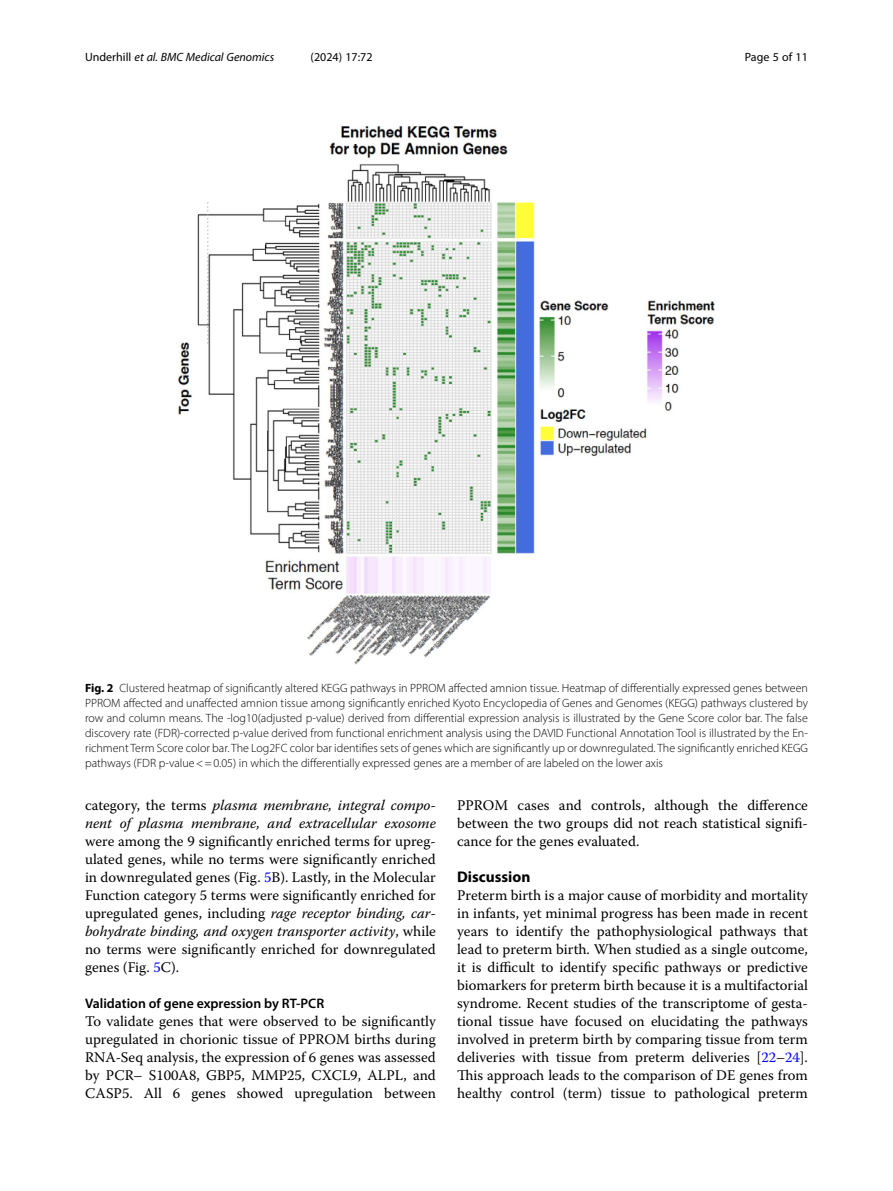
<style>
.page{position:relative;width:893px;height:1191px;background:#fff}
.page>*{position:absolute;margin:0;border:0;box-sizing:border-box;transform-origin:0 0}
.Head_1{font:700 15.45px "Myriad Pro";color:#000}
.Body_Text{font:14.7px/18px "Warnock Pro";color:#000;text-align:justify}
.Body_Text_Indent{font:14.7px/18px "Warnock Pro";color:#000;text-align:justify}
.Head_2{font:600 13.8px "Myriad Pro";color:#000}
.Figure_Caption{font:300 12px/15px "Myriad Pro";color:#000;text-align:justify}
.t1{font:italic 12px "Myriad Pro";color:#000}
.t2{font:12px "Myriad Pro";color:#000}
.s1{font-style:normal}
.s2{font-weight:700}
.s3{font-style:italic}
.s4{color:#00f}
</style>
<div class="page">
<img style="left:179px;top:126px;width:535px;height:539px">
<p class="t1" style="left:85px;top:50px;width:191px"><span class="s1">Underhill</span> et al. BMC Medical Genomics</p>
<p class="t2" style="left:311px;top:50px;width:63px">(2024) 17:72</p>
<p class="t2" style="left:745px;top:50px;width:65px">Page 5 of 11</p>
<p class="Figure_Caption" style="left:85px;top:680px;width:724px"><span class="s2">Fig. 2</span> Clustered heatmap of significantly altered KEGG pathways in PPROM affected amnion tissue. Heatmap of differentially expressed genes between PPROM affected and unaffected amnion tissue among significantly enriched Kyoto Encyclopedia of Genes and Genomes (KEGG) pathways clustered by row and column means. The -log10(adjusted p-value) derived from differential expression analysis is illustrated by the Gene Score color bar. The false discovery rate (FDR)-corrected p-value derived from functional enrichment analysis using the DAVID Functional Annotation Tool is illustrated by the En&shy;richment Term Score color bar. The Log2FC color bar identifies sets of genes which are significantly up or downregulated. The significantly enriched KEGG pathways (FDR p-value&lt;=0.05) in which the differentially expressed genes are a member of are labeled on the lower axis</p>
<p class="Body_Text_Indent" style="left:85px;top:796px;width:352px">category, the terms <span class="s3">plasma membrane, integral compo&shy;nent of plasma membrane, and extracellular exosome </span>were among the 9 significantly enriched terms for upreg&shy;ulated genes, while no terms were significantly enriched in downregulated genes (Fig. <span class="s4">5</span>B). Lastly, in the Molecular Function category 5 terms were significantly enriched for upregulated genes, including <span class="s3">rage receptor binding, car&shy;bohydrate binding, and oxygen transporter activity</span>, while no terms were significantly enriched for downregulated genes (Fig. <span class="s4">5</span>C).</p>
<p class="Head_2" style="left:85px;top:995px;width:241px">Validation of gene expression by RT-PCR</p>
<p class="Body_Text" style="left:85px;top:1012px;width:352px">To validate genes that were observed to be significantly upregulated in chorionic tissue of PPROM births during RNA-Seq analysis, the expression of 6 genes was assessed by PCR– S100A8, GBP5, MMP25, CXCL9, ALPL, and CASP5. All 6 genes showed upregulation between</p>
<p class="Body_Text" style="left:457px;top:796px;width:352px">PPROM cases and controls, although the difference between the two groups did not reach statistical signifi&shy;cance for the genes evaluated.</p>
<p class="Head_1" style="left:457px;top:867px;width:75px">Discussion</p>
<p class="Body_Text" style="left:457px;top:886px;width:352px">Preterm birth is a major cause of morbidity and mortality in infants, yet minimal progress has been made in recent years to identify the pathophysiological pathways that lead to preterm birth. When studied as a single outcome, it is difficult to identify specific pathways or predictive biomarkers for preterm birth because it is a multifactorial syndrome. Recent studies of the transcriptome of gesta&shy;tional tissue have focused on elucidating the pathways involved in preterm birth by comparing tissue from term deliveries with tissue from preterm deliveries [<span class="s4">22</span>–<span class="s4">24</span>].<br>This approach leads to the comparison of DE genes from healthy control (term) tissue to pathological preterm</p>
</div>
